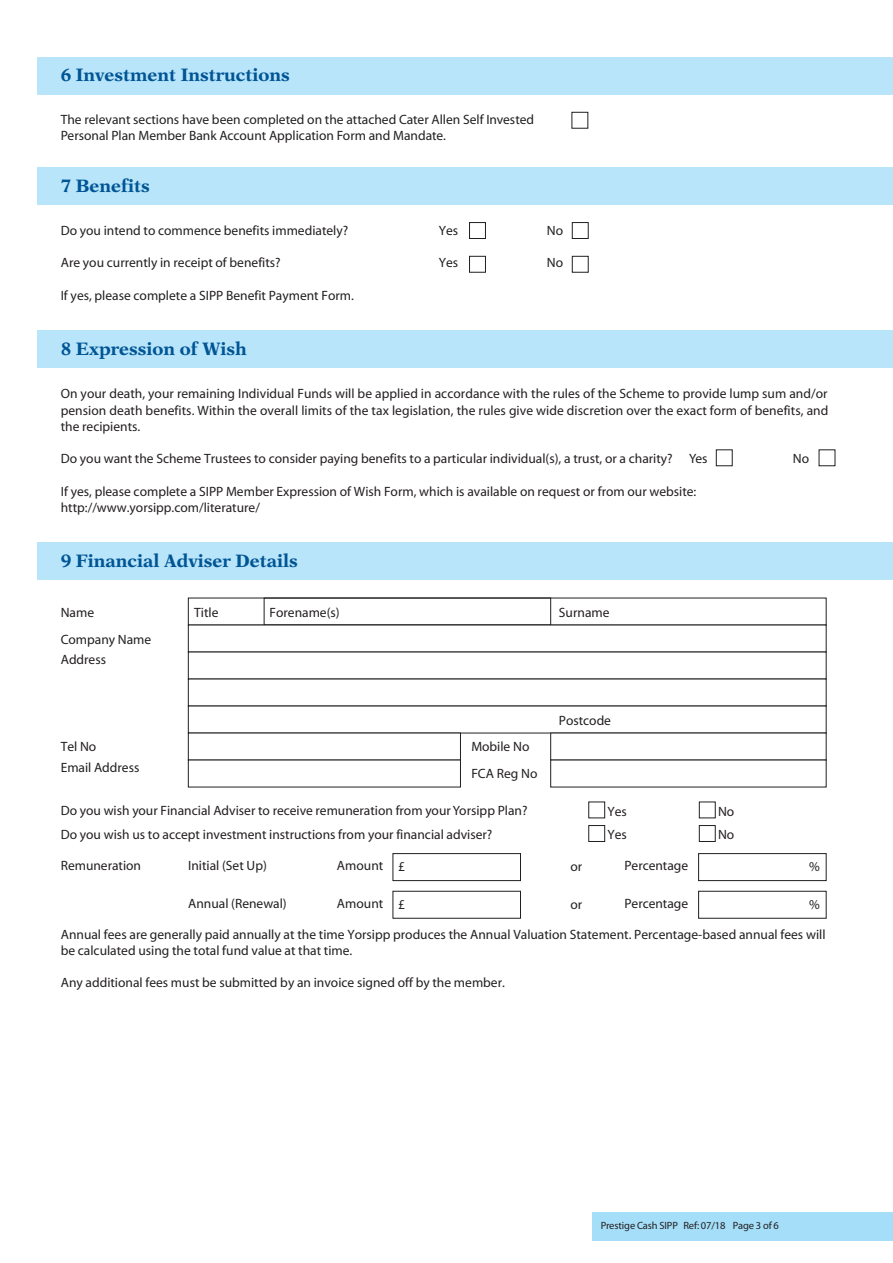
<style>
.page{position:relative;width:893px;height:1263px;background:#fff}
.page>*{position:absolute;margin:0;border:0;box-sizing:border-box;transform-origin:0 0}
.t1{font:700 18px "New Aster";color:#005595}
.t2{font:13.5px/16.2px "Myriad";color:#231f20}
.t3{font:10.5px "Myriad";letter-spacing:-.01em;color:#231f20}
</style>
<div class="page">
<div style="left:37px;top:57px;width:855px;height:38px;background:#b9e5fa"></div>
<div style="left:571px;top:112px;width:17px;height:17px;border:1px solid #231f20"></div>
<div style="left:592px;top:1212px;width:300px;height:29px;background:#a4def8"></div>
<div style="left:37px;top:167px;width:855px;height:38px;background:#b9e5fa"></div>
<div style="left:37px;top:330px;width:855px;height:38px;background:#b9e5fa"></div>
<div style="left:469px;top:222px;width:17px;height:17px;border:1px solid #231f20"></div>
<div style="left:572px;top:222px;width:17px;height:17px;border:1px solid #231f20"></div>
<div style="left:469px;top:256px;width:17px;height:17px;border:1px solid #231f20"></div>
<div style="left:572px;top:256px;width:17px;height:17px;border:1px solid #231f20"></div>
<div style="left:37px;top:542px;width:855px;height:37px;background:#b9e5fa"></div>
<div style="left:264px;top:598px;width:287px;height:27px;border:1px solid #231f20"></div>
<div style="left:588px;top:801px;width:17px;height:17px;border:1px solid #231f20"></div>
<div style="left:699px;top:801px;width:17px;height:17px;border:1px solid #231f20"></div>
<div style="left:588px;top:825px;width:17px;height:17px;border:1px solid #231f20"></div>
<div style="left:699px;top:825px;width:17px;height:17px;border:1px solid #231f20"></div>
<div style="left:393px;top:853px;width:128px;height:28px;border:1px solid #231f20"></div>
<div style="left:698px;top:853px;width:128px;height:28px;border:1px solid #231f20"></div>
<div style="left:393px;top:891px;width:128px;height:28px;border:1px solid #231f20"></div>
<div style="left:698px;top:891px;width:128px;height:28px;border:1px solid #231f20"></div>
<div style="left:716px;top:449px;width:17px;height:17px;border:1px solid #231f20"></div>
<h1 class="t1" style="left:61px;top:64px;width:231px">6 Investment Instructions</h1>
<p class="t2" style="left:61px;top:112px;width:475px">The relevant sections have been completed on the attached Cater Allen Self Invested<br>Personal Plan Member Bank Account Application Form and Mandate.</p>
<h1 class="t1" style="left:61px;top:175px;width:91px">7 Benefits</h1>
<p class="t2" style="left:61px;top:223px;width:289px">Do you intend to commence benefits immediately?</p>
<p class="t2" style="left:439px;top:223px;width:21px">Yes</p>
<p class="t2" style="left:547px;top:223px;width:18px">No</p>
<p class="t2" style="left:61px;top:255px;width:221px">Are you currently in receipt of benefits?</p>
<p class="t2" style="left:439px;top:255px;width:21px">Yes</p>
<p class="t2" style="left:547px;top:255px;width:18px">No</p>
<p class="t2" style="left:61px;top:288px;width:295px">If yes, please complete a SIPP Benefit Payment Form.</p>
<h1 class="t1" style="left:61px;top:338px;width:187px">8 Expression of Wish</h1>
<p class="t2" style="left:61px;top:386px;width:769px;text-align:justify">On your death, your remaining Individual Funds will be applied in accordance with the rules of the Scheme to provide lump sum and/or pension death benefits. Within the overall limits of the tax legislation, the rules give wide discretion over the exact form of benefits, and the recipients.</p>
<p class="t2" style="left:61px;top:451px;width:648px">Do you want the Scheme Trustees to consider paying benefits to a particular individual(s), a trust, or a charity? Yes</p>
<p class="t2" style="left:793px;top:451px;width:18px">No</p>
<p class="t2" style="left:61px;top:483px;width:637px">If yes, please complete a SIPP Member Expression of Wish Form, which is available on request or from our website: http://www.yorsipp.com/literature/</p>
<h1 class="t1" style="left:61px;top:550px;width:238px">9 Financial Adviser Details</h1>
<p class="t2" style="left:61px;top:605px;width:35px">Name</p>
<p class="t2" style="left:194px;top:605px;width:26px">Title</p>
<p class="t2" style="left:270px;top:605px;width:72px">Forename(s)</p>
<p class="t2" style="left:559px;top:605px;width:52px">Surname</p>
<p class="t2" style="left:61px;top:631px;width:92px;line-height:19.5px">Company Name<br>Address</p>
<p class="t2" style="left:61px;top:739px;width:37px">Tel No</p>
<p class="t2" style="left:471px;top:739px;width:60px">Mobile No</p>
<p class="t2" style="left:61px;top:760px;width:80px">Email Address</p>
<p class="t2" style="left:471px;top:766px;width:68px">FCA Reg No</p>
<p class="t2" style="left:61px;top:802px;width:468px">Do you wish your Financial Adviser to receive remuneration from your Yorsipp Plan?</p>
<p class="t2" style="left:61px;top:827px;width:433px">Do you wish us to accept investment instructions from your financial adviser?</p>
<p class="t2" style="left:559px;top:713px;width:54px">Postcode</p>
<p class="t2" style="left:607px;top:804px;width:21px">Yes</p>
<p class="t2" style="left:718px;top:804px;width:18px">No</p>
<p class="t2" style="left:607px;top:827px;width:21px">Yes</p>
<p class="t2" style="left:718px;top:827px;width:18px">No</p>
<p class="t2" style="left:61px;top:858px;width:82px">Remuneration</p>
<p class="t2" style="left:188px;top:858px;width:80px">Initial (Set Up)</p>
<p class="t2" style="left:337px;top:858px;width:70px">Amount £</p>
<p class="t2" style="left:570px;top:859px;width:13px">or</p>
<p class="t2" style="left:624px;top:858px;width:65px">Percentage</p>
<p class="t2" style="left:809px;top:859px;width:12px">%</p>
<p class="t2" style="left:188px;top:896px;width:100px">Annual (Renewal)</p>
<p class="t2" style="left:337px;top:896px;width:70px">Amount £</p>
<p class="t2" style="left:570px;top:897px;width:13px">or</p>
<p class="t2" style="left:624px;top:896px;width:65px">Percentage</p>
<p class="t2" style="left:809px;top:897px;width:12px">%</p>
<p class="t2" style="left:61px;top:927px;width:766px">Annual fees are generally paid annually at the time Yorsipp produces the Annual Valuation Statement. Percentage-based annual fees will be calculated using the total fund value at that time.</p>
<p class="t2" style="left:61px;top:975px;width:446px">Any additional fees must be submitted by an invoice signed off by the member.</p>
<p class="t3" style="left:601px;top:1220px;width:180px">Prestige Cash SIPP Ref: 07/18 Page 3 of 6</p>
</div>
